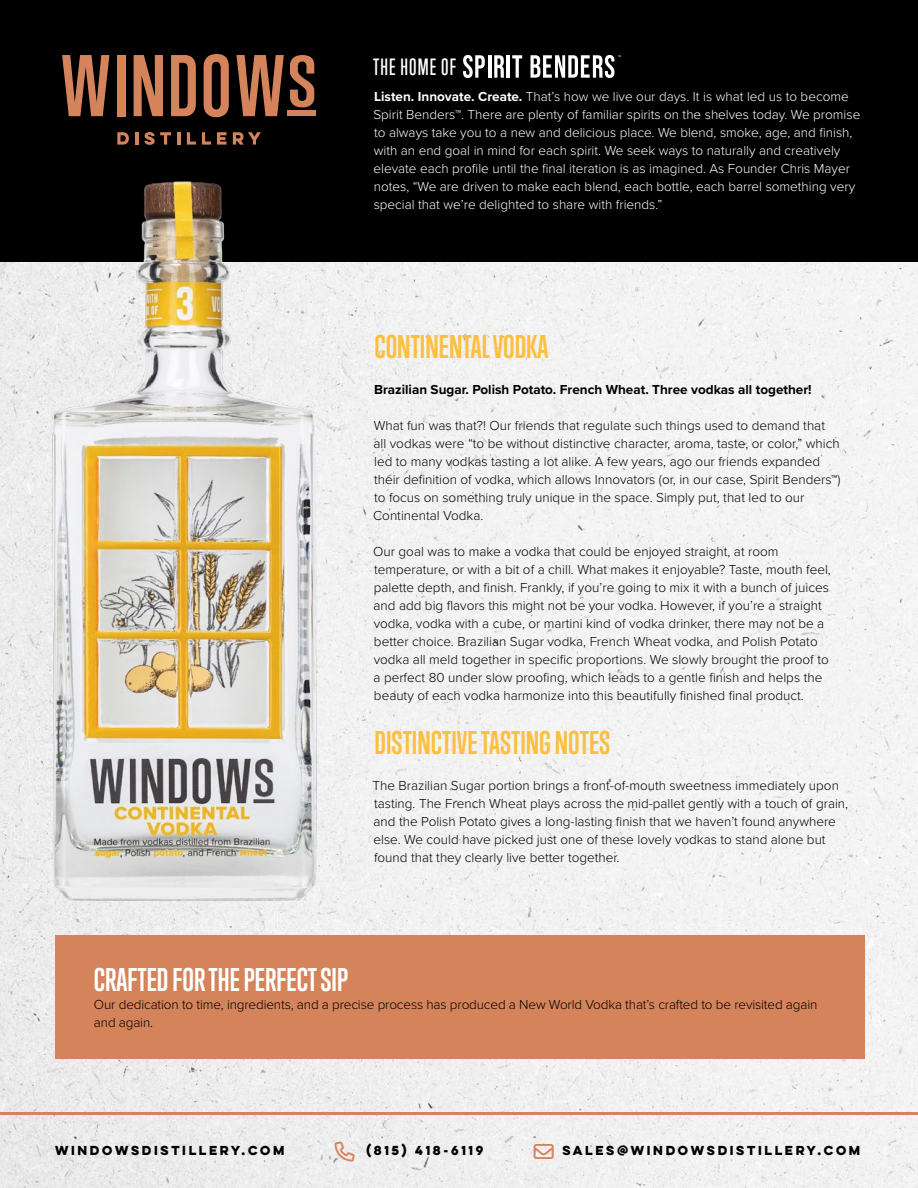
<style>
.page{position:relative;width:918px;height:1188px;background:#fff}
.page>*{position:absolute;margin:0;border:0;box-sizing:border-box;transform-origin:0 0}
.t1{font:700 30px "Trump Gothic Pro";color:#febf40}
.t2{font:700 30px "Trump Gothic Pro";color:#fff}
.t3{font:500 21.6px "Trump Gothic Pro";letter-spacing:.05em;color:#fff}
.t4{font:300 13.5px/18px "Proxima Nova";color:#000}
.t5{font:300 13.5px/18px "Proxima Nova";color:#fff}
.t6{font:700 13.5px "Proxima Nova";color:#000}
.t7{font:700 11.7px "Lulo Clean W01 One";color:#000}
.s1{font-weight:700}
.s2{color:#d5835b}
</style>
<div class="page">
<img style="left:1px;top:261px;width:917px;height:927px">
<div style="left:55px;top:935px;width:810px;height:124px;background:#d5835b"></div>
<div style="left:0;top:0;width:918px;height:261px;background:#000"></div>
<hr style="left:0;top:1113px;width:918px;height:2px;background:#d5835b">
<svg style="left:463px;top:55px;width:22px;height:23px"></svg>
<hr style="left:488px;top:55px;width:3px;height:23px;background:#fff">
<svg style="left:494px;top:55px;width:10px;height:23px"></svg>
<hr style="left:507px;top:55px;width:3px;height:23px;background:#fff">
<svg style="left:512px;top:55px;width:10px;height:23px"></svg>
<svg style="left:531px;top:55px;width:90px;height:23px"></svg>
<svg style="left:117px;top:132px;width:12px;height:13px"></svg>
<svg style="left:135px;top:132px;width:3px;height:13px"></svg>
<svg style="left:145px;top:132px;width:26px;height:13px"></svg>
<svg style="left:177px;top:132px;width:3px;height:13px"></svg>
<svg style="left:187px;top:132px;width:9px;height:13px"></svg>
<svg style="left:202px;top:132px;width:9px;height:13px"></svg>
<svg style="left:217px;top:132px;width:9px;height:13px"></svg>
<svg style="left:233px;top:132px;width:28px;height:13px"></svg>
<svg style="left:62px;top:55px;width:47px;height:61px"></svg>
<div style="left:117px;top:55px;width:8px;height:61px;background:#d5835b"></div>
<svg style="left:134px;top:55px;width:29px;height:61px"></svg>
<svg style="left:171px;top:55px;width:25px;height:61px"></svg>
<svg style="left:204px;top:54px;width:25px;height:63px"></svg>
<svg style="left:236px;top:55px;width:48px;height:61px"></svg>
<svg style="left:290px;top:55px;width:24px;height:52px"></svg>
<div style="left:287px;top:111px;width:29px;height:5px;background:#d5835b"></div>
<img style="left:43px;top:181px;width:286px;height:723px">
<svg style="left:335px;top:1141px;width:20px;height:20px"></svg>
<svg style="left:534px;top:1144px;width:20px;height:15px"></svg>
<h2 class="t3" style="left:373px;top:54px;width:84px">THE HOME OF</h2>
<p class="t5" style="left:373px;top:86px;width:488px"><span class="s1">Listen. Innovate. Create.</span> That’s how we live our days. It is what led us to become Spirit Benders™. There are plenty of familiar spirits on the shelves today. We promise to always take you to a new and delicious place. We blend, smoke, age, and finish, with an end goal in mind for each spirit. We seek ways to naturally and creatively elevate each profile until the final iteration is as imagined. As Founder Chris Mayer notes, “We are driven to make each blend, each bottle, each barrel something very special that we’re delighted to share with friends.”</p>
<h1 class="t1" style="left:374px;top:328px;width:176px">CONTINENTAL VODKA</h1>
<p class="t6" style="left:374px;top:379px;width:439px">Brazilian Sugar. Polish Potato. French Wheat. Three vodkas all together!</p>
<p class="t4" style="left:373px;top:416px;width:469px">What fun was that?! Our friends that regulate such things used to demand that all vodkas were “to be without distinctive character, aroma, taste, or color,” which led to many vodkas tasting a lot alike. A few years, ago our friends expanded their definition of vodka, which allows Innovators (or, in our case, Spirit Benders™) to focus on something truly unique in the space. Simply put, that led to our Continental Vodka.</p>
<p class="t4" style="left:373px;top:542px;width:459px">Our goal was to make a vodka that could be enjoyed straight, at room temperature, or with a bit of a chill. What makes it enjoyable? Taste, mouth feel, palette depth, and finish. Frankly, if you’re going to mix it with a bunch of juices and add big flavors this might not be your vodka. However, if you’re a straight vodka, vodka with a cube, or martini kind of vodka drinker, there may not be a better choice. Brazilian Sugar vodka, French Wheat vodka, and Polish Potato vodka all meld together in specific proportions. We slowly brought the proof to a perfect 80 under slow proofing, which leads to a gentle finish and helps the beauty of each vodka harmonize into this beautifully finished final product.</p>
<h1 class="t1" style="left:375px;top:724px;width:237px">DISTINCTIVE TASTING NOTES</h1>
<p class="t4" style="left:372px;top:776px;width:477px">The Brazilian Sugar portion brings a front-of-mouth sweetness immediately upon tasting. The French Wheat plays across the mid-pallet gently with a touch of grain, and the Polish Potato gives a long-lasting finish that we haven’t found anywhere else. We could have picked just one of these lovely vodkas to stand alone but found that they clearly live better together.</p>
<h1 class="t2" style="left:94px;top:961px;width:256px">CRAFTED FOR THE PERFECT SIP</h1>
<p class="t4" style="left:94px;top:995px;width:725px">Our dedication to time, ingredients, and a precise process has produced a New World Vodka that’s crafted to be revisited again and again.</p>
<p class="t7" style="left:55px;top:1142px;width:234px">WINDOWSDISTILLERY.COM</p>
<p class="t7" style="left:335px;top:1142px;width:153px"><span class="s2">□■</span> (815) 418-6119</p>
<p class="t7" style="left:534px;top:1142px;width:331px"><span class="s2">■❖●□</span> SALES@WINDOWSDISTILLERY.COM</p>
</div>
